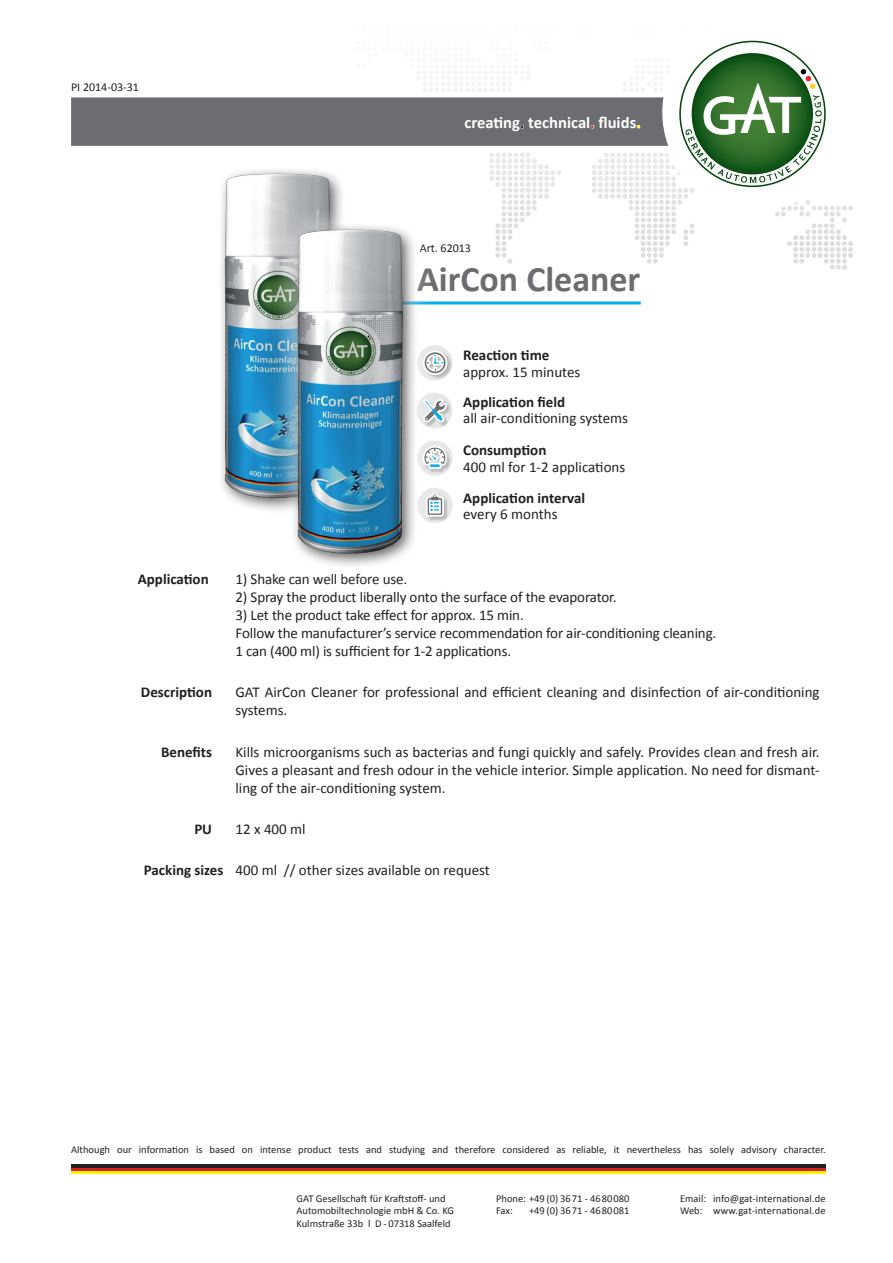
<style>
.page{position:relative;width:893px;height:1263px;background:#fff}
.page>*{position:absolute;margin:0;border:0;box-sizing:border-box;transform-origin:0 0}
.t1{font:700 36px "Calibri";color:#6c6d70}
.t2{font:700 16.65px "Calibri";color:#fff}
.t3{font:15px/18px "Calibri";letter-spacing:-.01em;color:#231f20}
.t4{font:700 15px "Calibri";color:#231f20}
.t5{font:12px "Calibri";color:#231f20}
.t6{font:10.5px/12.6px "Calibri";color:#231f20}
.s1{color:#231f20}
.s2{color:#d1232a}
.s3{color:#fff101}
.s4{font-weight:700}
</style>
<div class="page">
<hr style="left:377px;top:301px;width:264px;height:3px;background:#00aeef">
<hr style="left:71px;top:1170px;width:755px;height:3px;background:#fff101">
<hr style="left:71px;top:1167px;width:755px;height:3px;background:#d1232a">
<hr style="left:71px;top:1164px;width:755px;height:3px;background:#231f20">
<svg style="left:423px;top:84px;width:138px;height:180px"></svg>
<svg style="left:592px;top:40px;width:261px;height:230px"></svg>
<div style="left:71px;top:97px;width:597px;height:49px;background:#6c6d70"></div>
<svg style="left:679px;top:41px;width:147px;height:146px"></svg>
<svg style="left:417px;top:487px;width:36px;height:37px"></svg>
<div style="left:416px;top:486px;width:38px;height:38px;border:1px solid #fff;border-radius:50%"></div>
<div style="left:427px;top:493px;width:21px;height:28px;background:#231f20;opacity:.23"></div>
<svg style="left:439px;top:491px;width:7px;height:28px"></svg>
<div style="left:417px;top:440px;width:36px;height:36px;background:#e6e7e9;border-radius:50%"></div>
<div style="left:416px;top:439px;width:38px;height:38px;border:1px solid #fff;border-radius:50%"></div>
<div style="left:424px;top:447px;width:28px;height:26px;background:#231f20;opacity:.23"></div>
<div style="left:426px;top:450px;width:18px;height:22px;background:#fff;opacity:.3"></div>
<div style="left:421px;top:444px;width:27px;height:27px;background:#fff;opacity:.3"></div>
<svg style="left:439px;top:443px;width:10px;height:27px"></svg>
<svg style="left:416px;top:392px;width:37px;height:37px"></svg>
<div style="left:415px;top:391px;width:39px;height:39px;border:1px solid #fff;border-radius:50%"></div>
<div style="left:424px;top:399px;width:27px;height:28px;background:#231f20;opacity:.23"></div>
<div style="left:416px;top:344px;width:38px;height:38px;border:1px solid #fff;border-radius:50%"></div>
<div style="left:424px;top:352px;width:28px;height:28px;background:#231f20;opacity:.23"></div>
<svg style="left:439px;top:345px;width:11px;height:84px"></svg>
<div style="left:197px;top:145px;width:169px;height:389px;background:#fff"></div>
<img style="left:221px;top:170px;width:121px;height:340px">
<svg style="left:269px;top:201px;width:170px;height:323px"></svg>
<img style="left:277px;top:224px;width:140px;height:342px">
<p class="t5" style="left:71px;top:79px;width:69px">PI 2014-03-31</p>
<p class="t2" style="left:464px;top:111px;width:178px">creating<span class="s1">.</span> technical<span class="s2">.</span> fluids<span class="s3">.</span></p>
<p class="t5" style="left:420px;top:239px;width:53px">Art. 62013</p>
<h1 class="t1" style="left:417px;top:253px;width:225px">AirCon Cleaner</h1>
<p class="t4" style="left:463px;top:345px;width:88px">Reaction time</p>
<p class="t3" style="left:463px;top:362px;width:119px">approx. 15 minutes</p>
<p class="t4" style="left:463px;top:391px;width:103px">Application field</p>
<p class="t3" style="left:463px;top:409px;width:166px">all air-conditioning systems</p>
<p class="t4" style="left:463px;top:440px;width:85px">Consumption</p>
<p class="t3" style="left:463px;top:458px;width:164px">400 ml for 1-2 applications</p>
<p class="t4" style="left:463px;top:487px;width:123px">Application interval</p>
<p class="t3" style="left:463px;top:505px;width:96px">every 6 months</p>
<p class="t4" style="left:138px;top:569px;width:72px">Application</p>
<p class="t3" style="left:235px;top:570px;width:173px">1) Shake can well before use.</p>
<p class="t3" style="left:235px;top:588px;width:382px">2) Spray the product liberally onto the surface of the evaporator.</p>
<p class="t3" style="left:235px;top:606px;width:482px">3) Let the product take effect for approx. 15 min.<br>Follow the manufacturer’s service recommendation for air-conditioning cleaning.<br>1 can (400 ml) is sufficient for 1-2 applications.</p>
<p class="t4" style="left:141px;top:682px;width:73px">Description</p>
<p class="t3" style="left:235px;top:683px;width:586px">GAT AirCon Cleaner for professional and efficient cleaning and disinfection of air-conditioning systems.</p>
<p class="t4" style="left:161px;top:741px;width:52px">Benefits</p>
<p class="t3" style="left:235px;top:742px;width:586px;text-align:justify">Kills microorganisms such as bacterias and fungi quickly and safely. Provides clean and fresh air.<br>Gives a pleasant and fresh odour in the vehicle interior. Simple application. No need for dismant&shy;ling of the air-conditioning system.</p>
<p class="t4" style="left:194px;top:818px;width:19px">PU</p>
<p class="t3" style="left:235px;top:819px;width:72px">12 x 400 ml</p>
<p class="t3" style="left:144px;top:861px;width:348px"><span class="s4">Packing sizes</span> 400 ml // other sizes available on request</p>
<p class="t6" style="left:71px;top:1143px;width:756px">Although our information is based on intense product tests and studying and therefore considered as reliable, it nevertheless has solely advisory character.</p>
<p class="t6" style="left:296px;top:1191px;width:159px">GAT Gesellschaft für Kraftstoff- und<br>Automobiltechnologie mbH &amp; Co. KG<br>Kulmstraße 33b l D - 07318 Saalfeld</p>
<p class="t6" style="left:496px;top:1191px;width:135px">Phone: +49 (0) 3671 - 4680080<br>Fax:</p>
<p class="t6" style="left:529px;top:1204px;width:102px">+49 (0) 3671 - 4680081</p>
<p class="t6" style="left:680px;top:1191px;width:147px">Email: info@gat-international.de<br>Web: www.gat-international.de</p>
</div>
